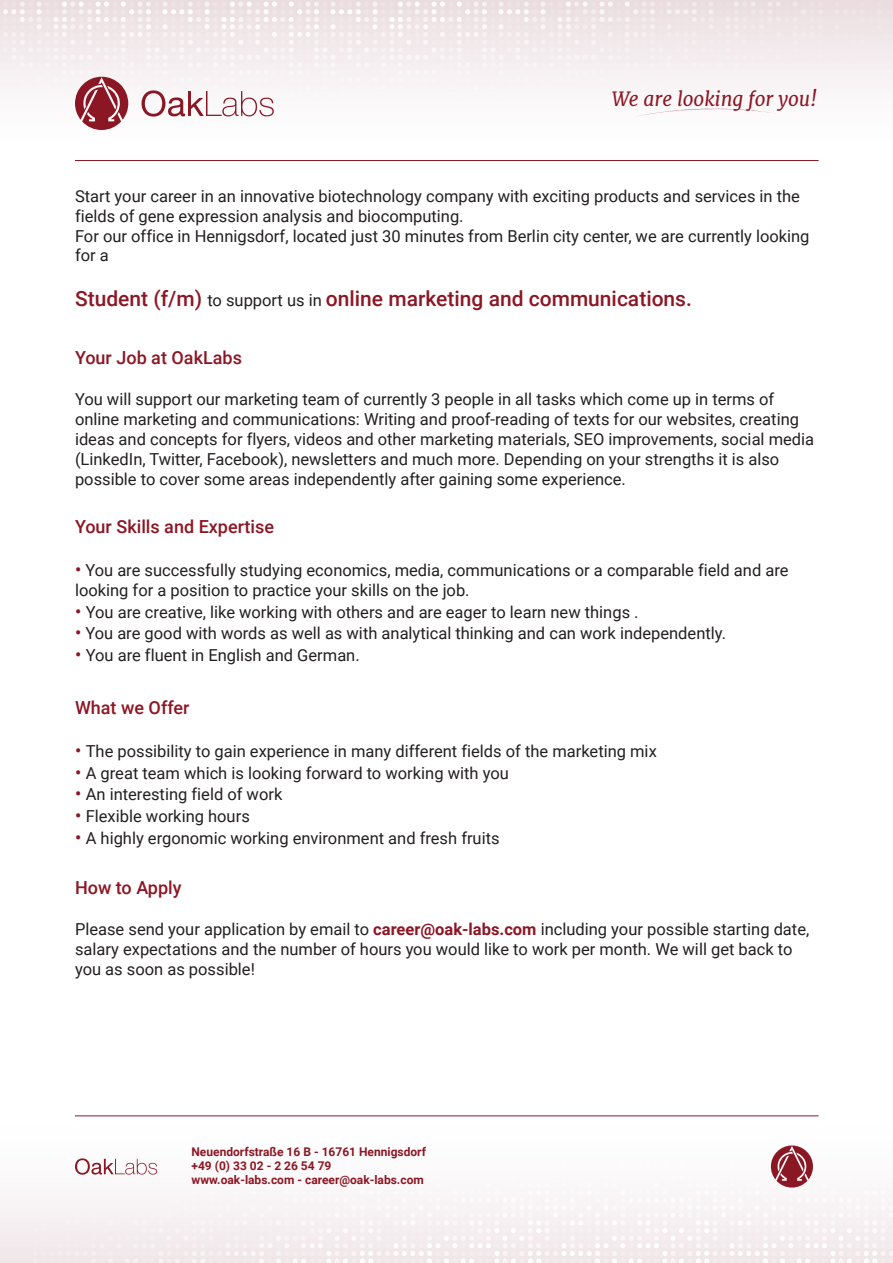
<style>
.page{position:relative;width:893px;height:1263px;background:#fff}
.page>*{position:absolute;margin:0;border:0;box-sizing:border-box;transform-origin:0 0}
.t1{font:500 21px "Roboto";color:#8c1724}
.t2{font:italic 19.35px "Merriweather";color:#8c1724}
.t3{font:500 18px "Roboto";color:#8c1724}
.t4{font:16.5px/19.8px "Roboto";color:#231f20}
.t5{font:700 12px/14.4px "Roboto";color:#8c1724}
.s1{font-weight:400;font-size:16.5px;color:#231f20}
.s2{font-weight:500;font-size:18px;color:#8c1724}
.s3{font-weight:700;color:#8c1724}
</style>
<div class="page">
<div style="left:0;top:0;width:893px;height:395px;background:linear-gradient(to bottom,#f4eef0,#fff)"></div>
<div style="left:0;top:1108px;width:893px;height:155px;background:linear-gradient(to bottom,#fff,#f1e8eb)"></div>
<div style="left:34px;top:854px;width:859px;height:409px;background:linear-gradient(to bottom,#fff,#f8f3f4)"></div>
<hr style="left:75px;top:160px;width:744px;height:1px;background:#8c1824">
<svg style="left:142px;top:90px;width:132px;height:27px"></svg>
<svg style="left:75px;top:77px;width:53px;height:53px"></svg>
<svg style="left:632px;top:109px;width:167px;height:9px"></svg>
<svg style="left:75px;top:1158px;width:82px;height:17px"></svg>
<svg style="left:771px;top:1145px;width:42px;height:42px"></svg>
<hr style="left:75px;top:1115px;width:744px;height:1px;background:#8c1824">
<p class="t2" style="left:612px;top:86px;width:206px">We are looking for you!</p>
<p class="t4" style="left:75px;top:185px;width:736px">Start your career in an innovative biotechnology company with exciting products and services in the fields of gene expression analysis and biocomputing.<br>For our office in Hennigsdorf, located just 30 minutes from Berlin city center, we are currently looking for a</p>
<p class="t1" style="left:75px;top:284px;width:618px">Student (f/m) <span class="s1">to support us in</span> online marketing and communications.</p>
<p class="t3" style="left:75px;top:345px;width:168px">Your Job at OakLabs</p>
<p class="t4" style="left:75px;top:389px;width:741px">You will support our marketing team of currently 3 people in all tasks which come up in terms of online marketing and communications: Writing and proof-reading of texts for our websites, creating ideas and concepts for flyers, videos and other marketing materials, SEO improvements, social media (LinkedIn, Twitter, Facebook), newsletters and much more. Depending on your strengths it is also possible to cover some areas independently after gaining some experience.</p>
<p class="t3" style="left:75px;top:514px;width:201px">Your Skills and Expertise</p>
<p class="t4" style="left:75px;top:560px;width:715px"><span class="s2">•</span> You are successfully studying economics, media, communications or a comparable field and are looking for a position to practice your skills on the job.</p>
<p class="t4" style="left:75px;top:601px;width:565px"><span class="s2">•</span> You are creative, like working with others and are eager to learn new things .</p>
<p class="t4" style="left:75px;top:623px;width:653px"><span class="s2">•</span> You are good with words as well as with analytical thinking and can work independently.</p>
<p class="t4" style="left:75px;top:644px;width:286px"><span class="s2">•</span> You are fluent in English and German.</p>
<p class="t3" style="left:75px;top:695px;width:116px">What we Offer</p>
<p class="t4" style="left:75px;top:741px;width:583px"><span class="s2">•</span> The possibility to gain experience in many different fields of the marketing mix</p>
<p class="t4" style="left:75px;top:762px;width:435px"><span class="s2">•</span> A great team which is looking forward to working with you</p>
<p class="t4" style="left:75px;top:784px;width:209px"><span class="s2">•</span> An interesting field of work</p>
<p class="t4" style="left:75px;top:805px;width:176px"><span class="s2">•</span> Flexible working hours</p>
<p class="t4" style="left:75px;top:827px;width:426px"><span class="s2">•</span> A highly ergonomic working environment and fresh fruits</p>
<p class="t3" style="left:75px;top:874px;width:108px">How to Apply</p>
<p class="t4" style="left:75px;top:918px;width:736px">Please send your application by email to <span class="s3">career@oak-labs.com</span> including your possible starting date, salary expectations and the number of hours you would like to work per month. We will get back to you as soon as possible!</p>
<p class="t5" style="left:191px;top:1144px;width:236px">Neuendorfstraße 16 B - 16761 Hennigsdorf +49 (0) 33 02 - 2 26 54 79 www.oak-labs.com - career@oak-labs.com</p>
</div>
